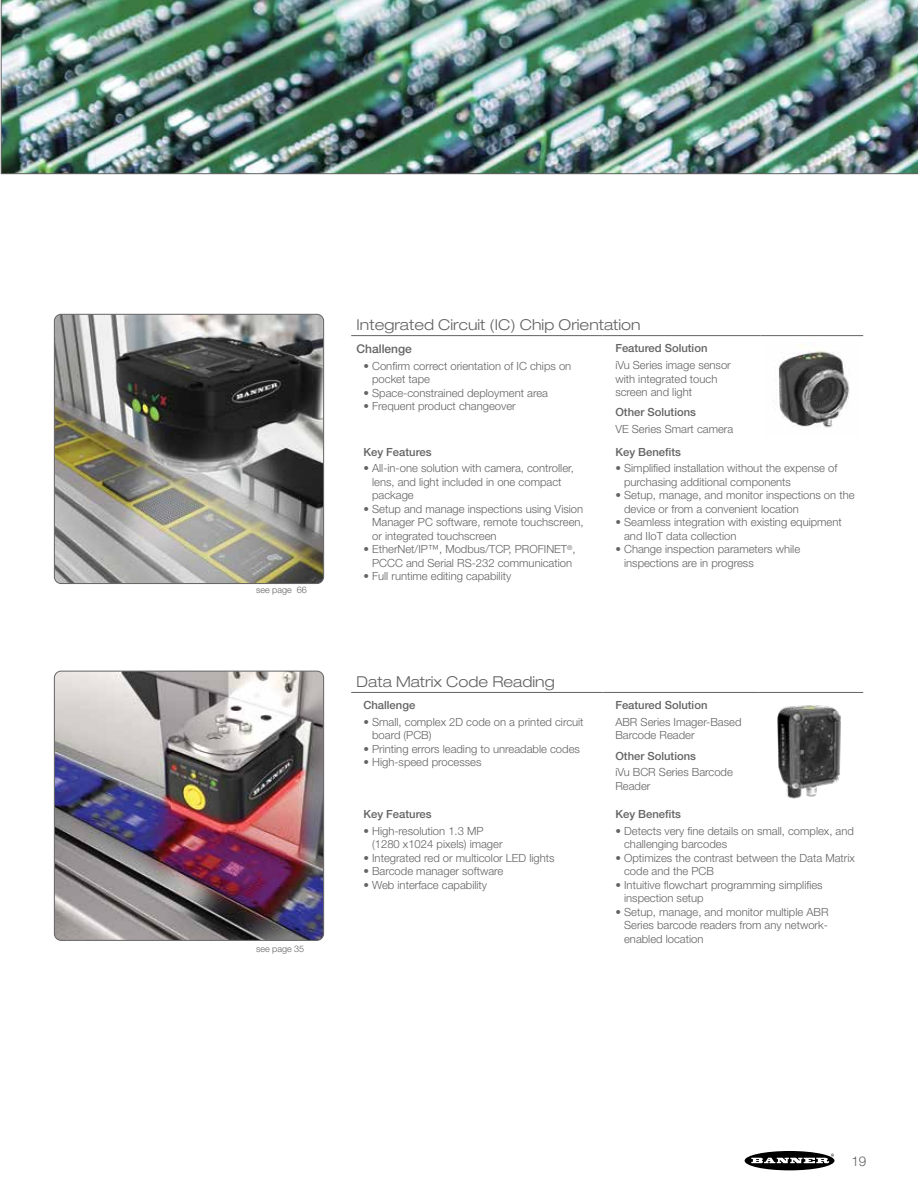
<style>
.page{position:relative;width:918px;height:1188px;background:#fff}
.page>*{position:absolute;margin:0;border:0;box-sizing:border-box;transform-origin:0 0}
.t1{font:300 expanded 15px "Helvetica Neue LT Pro";color:#646363}
.t2{font:300 13.5px "Helvetica Neue LT Pro";color:#646363}
.t3{font:500 12px "Helvetica Neue LT Pro";color:#646363}
.t4{font:300 11.25px/13.5px "Helvetica Neue LT Pro";color:#646363}
.t5{font:500 11.25px "Helvetica Neue LT Pro";color:#646363}
.t6{font:300 9px "Helvetica Neue LT Pro";color:#646363}
</style>
<div class="page">
<div style="left:745px;top:1151px;width:89px;height:19px;background:#000;border-radius:50%"></div>
<svg style="left:751px;top:1154px;width:83px;height:9px"></svg>
<img style="left:1px;top:0;width:917px;height:174px">
<img style="left:54px;top:314px;width:270px;height:270px">
<div style="left:54px;top:314px;width:270px;height:270px;border:1px solid #646363;border-radius:7px"></div>
<hr style="left:351px;top:335px;width:252px;height:1px;background:#646363">
<hr style="left:603px;top:335px;width:157px;height:1px;background:#646363">
<hr style="left:760px;top:335px;width:103px;height:1px;background:#646363">
<img style="left:775px;top:345px;width:75px;height:83px">
<img style="left:54px;top:671px;width:270px;height:269px">
<div style="left:54px;top:671px;width:270px;height:270px;border:1px solid #646363;border-radius:7px"></div>
<hr style="left:351px;top:692px;width:252px;height:1px;background:#646363">
<hr style="left:603px;top:692px;width:155px;height:1px;background:#646363">
<hr style="left:758px;top:692px;width:105px;height:1px;background:#646363">
<img style="left:777px;top:705px;width:64px;height:94px">
<p class="t6" style="left:256px;top:584px;width:52px">see page 66</p>
<p class="t6" style="left:256px;top:943px;width:50px">see page 35</p>
<h1 class="t1" style="left:357px;top:316px;width:286px">Integrated Circuit (IC) Chip Orientation</h1>
<p class="t3" style="left:357px;top:341px;width:57px">Challenge</p>
<p class="t4" style="left:372px;top:359px;width:201px;text-indent:-9px">• Confirm correct orientation of IC chips on pocket tape</p>
<p class="t4" style="left:363px;top:386px;width:186px">• Space-constrained deployment area</p>
<p class="t4" style="left:363px;top:399px;width:154px">• Frequent product changeover</p>
<p class="t5" style="left:615px;top:342px;width:94px">Featured Solution</p>
<p class="t4" style="left:615px;top:358px;width:117px">iVu Series image sensor with integrated touch screen and light</p>
<p class="t5" style="left:615px;top:406px;width:82px">Other Solutions</p>
<p class="t4" style="left:615px;top:422px;width:119px">VE Series Smart camera</p>
<p class="t5" style="left:363px;top:445px;width:70px">Key Features</p>
<p class="t4" style="left:372px;top:461px;width:203px;text-indent:-9px">• All-in-one solution with camera, controller, lens, and light included in one compact package</p>
<p class="t4" style="left:372px;top:502px;width:213px;text-align:justify;text-indent:-9px">• Setup and manage inspections using Vision Manager PC software, remote touchscreen, or integrated touchscreen</p>
<p class="t4" style="left:363px;top:542px;width:214px;text-align:center">• EtherNet/IP™, Modbus/TCP, PROFINET<sup>®</sup>,<br>PCCC and Serial RS-232 communication</p>
<p class="t4" style="left:363px;top:569px;width:149px">• Full runtime editing capability</p>
<p class="t5" style="left:615px;top:445px;width:67px">Key Benefits</p>
<p class="t4" style="left:624px;top:461px;width:215px;text-indent:-9px">• Simplified installation without the expense of purchasing additional components</p>
<p class="t4" style="left:624px;top:488px;width:232px;text-indent:-9px">• Setup, manage, and monitor inspections on the device or from a convenient location</p>
<p class="t4" style="left:624px;top:515px;width:219px;text-indent:-9px">• Seamless integration with existing equipment and IIoT data collection</p>
<p class="t4" style="left:624px;top:542px;width:178px;text-indent:-9px">• Change inspection parameters while inspections are in progress</p>
<h1 class="t1" style="left:357px;top:673px;width:200px">Data Matrix Code Reading</h1>
<p class="t5" style="left:363px;top:698px;width:53px">Challenge</p>
<p class="t4" style="left:372px;top:715px;width:213px;text-indent:-9px">• Small, complex 2D code on a printed circuit board (PCB)</p>
<p class="t4" style="left:363px;top:742px;width:218px">• Printing errors leading to unreadable codes</p>
<p class="t4" style="left:363px;top:755px;width:120px">• High-speed processes</p>
<p class="t5" style="left:363px;top:807px;width:70px">Key Features</p>
<p class="t4" style="left:372px;top:824px;width:132px;text-indent:-9px">• High-resolution 1.3 MP (1280 x1024 pixels) imager</p>
<p class="t4" style="left:363px;top:851px;width:193px">• Integrated red or multicolor LED lights</p>
<p class="t4" style="left:363px;top:864px;width:142px">• Barcode manager software</p>
<p class="t4" style="left:363px;top:878px;width:125px">• Web interface capability</p>
<p class="t5" style="left:615px;top:698px;width:94px">Featured Solution</p>
<p class="t4" style="left:615px;top:715px;width:128px">ABR Series Imager-Based<br>Barcode Reader</p>
<p class="t5" style="left:615px;top:749px;width:82px">Other Solutions</p>
<p class="t4" style="left:615px;top:765px;width:119px">iVu BCR Series Barcode<br>Reader</p>
<p class="t5" style="left:615px;top:807px;width:67px">Key Benefits</p>
<p class="t4" style="left:624px;top:824px;width:231px;text-indent:-9px">• Detects very fine details on small, complex, and challenging barcodes</p>
<p class="t4" style="left:624px;top:851px;width:232px;text-indent:-9px">• Optimizes the contrast between the Data Matrix code and the PCB</p>
<p class="t4" style="left:624px;top:878px;width:200px;text-indent:-9px">• Intuitive flowchart programming simplifies inspection setup</p>
<p class="t4" style="left:624px;top:905px;width:206px;text-align:justify;text-indent:-9px">• Setup, manage, and monitor multiple ABR Series barcode readers from any network&shy;enabled location</p>
<p class="t2" style="left:851px;top:1153px;width:17px">19</p>
</div>
